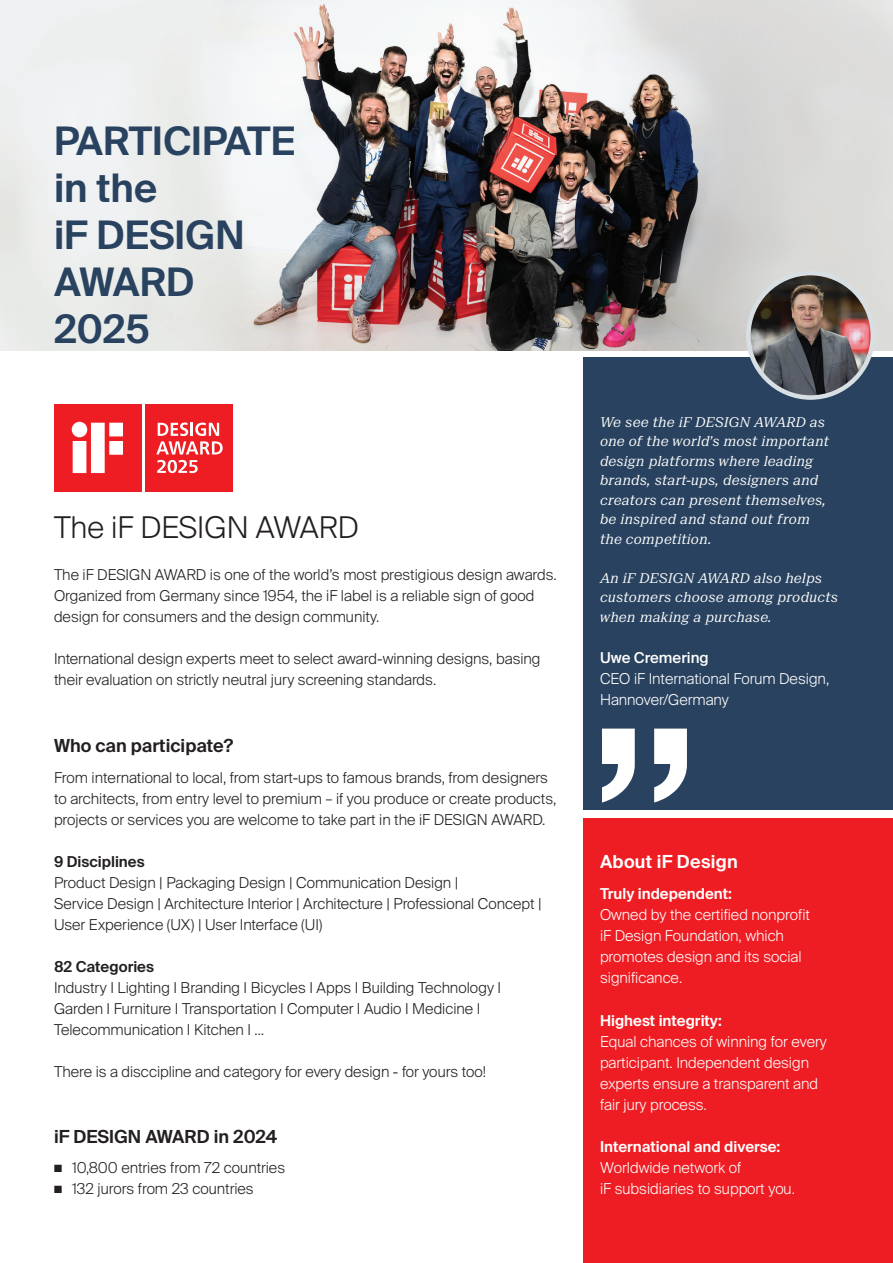
<style>
.page{position:relative;width:893px;height:1263px;background:#fff}
.page>*{position:absolute;margin:0;border:0;box-sizing:border-box;transform-origin:0 0}
.t1{font:500 262.2px "Helvetica Neue";color:#fff}
.t2{font:600 39.3px/47.1px "Suisse Intl";color:#29425f}
.t3{font:300 30px "Suisse Intl";color:#231f20}
.t4{font:600 18px "Suisse Intl";color:#231f20}
.t5{font:600 18px "Suisse Intl";letter-spacing:.015em;color:#fff}
.t6{font:300 15px/21px "Suisse Intl";color:#231f20}
.t7{font:300 15px/21px "Suisse Intl";color:#fff}
.t8{font:600 15px "Suisse Intl";color:#fff}
.t9{font:600 15px "Suisse Intl";color:#231f20}
.t10{font:500 15px "Suisse Intl";color:#fff}
.t11{font:italic 300 13.5px/19.5px "Suisse Neue";color:#fff}
</style>
<div class="page">
<div style="left:583px;top:819px;width:310px;height:444px;background:#ee1d23"></div>
<img style="left:0;top:0;width:893px;height:351px">
<div style="left:50px;top:400px;width:187px;height:96px;background:linear-gradient(to right,#fff,#fff)"></div>
<div style="left:54px;top:404px;width:87px;height:87px;background:#ee1d23"></div>
<svg style="left:72px;top:422px;width:51px;height:51px"></svg>
<div style="left:146px;top:404px;width:87px;height:87px;background:#ee1d23"></div>
<svg style="left:156px;top:422px;width:67px;height:32px"></svg>
<svg style="left:157px;top:460px;width:41px;height:13px"></svg>
<div style="left:583px;top:357px;width:310px;height:453px;background:#29425f"></div>
<img style="left:748px;top:273px;width:125px;height:125px;border-radius:62px">
<div style="left:746px;top:271px;width:129px;height:129px;border:4px solid #d8dfe3;border-radius:50%"></div>
<h2 class="t2" style="left:54px;top:118px;width:45px">Participat</h2>
<h2 class="t2" style="left:271px;top:118px;width:26px">E</h2>
<h2 class="t2" style="left:54px;top:165px;width:192px">in the<br>iF DESIGN<br>AWARD<br>2025</h2>
<h3 class="t3" style="left:54px;top:510px;width:306px">The iF DESIGN AWARD</h3>
<p class="t6" style="left:54px;top:564px;width:504px">The iF DESIGN AWARD is one of the world’s most prestigious design awards.<br>Organized from Germany since 1954, the iF label is a reliable sign of good design for consumers and the design community.</p>
<p class="t6" style="left:54px;top:649px;width:488px">International design experts meet to select award-winning designs, basing their evaluation on strictly neutral jury screening standards.</p>
<p class="t4" style="left:54px;top:735px;width:181px">Who can participate?</p>
<p class="t6" style="left:54px;top:767px;width:504px">From international to local, from start-ups to famous brands, from designers to architects, from entry level to premium – if you produce or create products, projects or services you are welcome to take part in the iF DESIGN AWARD.</p>
<p class="t9" style="left:54px;top:853px;width:92px">9 Disciplines</p>
<p class="t6" style="left:54px;top:872px;width:489px">Product Design | Packaging Design | Communication Design |<br>Service Design | Architecture Interior | Architecture | Professional Concept |<br>User Experience (UX) | User Interface (UI)</p>
<p class="t9" style="left:54px;top:958px;width:102px">82 Categories</p>
<p class="t6" style="left:54px;top:977px;width:449px">Industry I Lighting I Branding I Bicycles I Apps I Building Technology I<br>Garden I Furniture I Transportation I Computer I Audio I Medicine I<br>Telecommunication I Kitchen I …</p>
<p class="t6" style="left:54px;top:1061px;width:434px">There is a disccipline and category for every design - for yours too!</p>
<p class="t4" style="left:54px;top:1126px;width:225px">iF DESIGN AWARD in 2024</p>
<p class="t6" style="left:54px;top:1157px;width:233px">■ 10,800 entries from 72 countries</p>
<p class="t6" style="left:54px;top:1178px;width:201px">■ 132 jurors from 23 countries</p>
<p class="t11" style="left:600px;top:413px;width:231px">We see the iF DESIGN AWARD as one of the world’s most important design platforms where leading brands, start-ups, designers and creators can present themselves, be inspired and stand out from the competition.</p>
<p class="t11" style="left:600px;top:568px;width:240px">An iF DESIGN AWARD also helps customers choose among products when making a purchase.</p>
<p class="t10" style="left:600px;top:648px;width:110px">Uwe Cremering</p>
<p class="t7" style="left:600px;top:668px;width:231px">CEO iF International Forum Design,<br>Hannover/Germany</p>
<h1 class="t1" style="left:586px;top:460px;width:118px">„</h1>
<p class="t5" style="left:600px;top:851px;width:139px">About iF Design</p>
<p class="t8" style="left:600px;top:885px;width:133px">Truly independent:</p>
<p class="t7" style="left:600px;top:905px;width:212px">Owned by the certified nonprofit iF Design Foundation, which promotes design and its social significance.</p>
<p class="t8" style="left:600px;top:1012px;width:123px">Highest integrity:</p>
<p class="t7" style="left:600px;top:1031px;width:228px">Equal chances of winning for every participant. Independent design experts ensure a transparent and fair jury process.</p>
<p class="t8" style="left:600px;top:1138px;width:182px">International and diverse:</p>
<p class="t7" style="left:600px;top:1157px;width:197px">Worldwide network of<br>iF subsidiaries to support you.</p>
</div>
